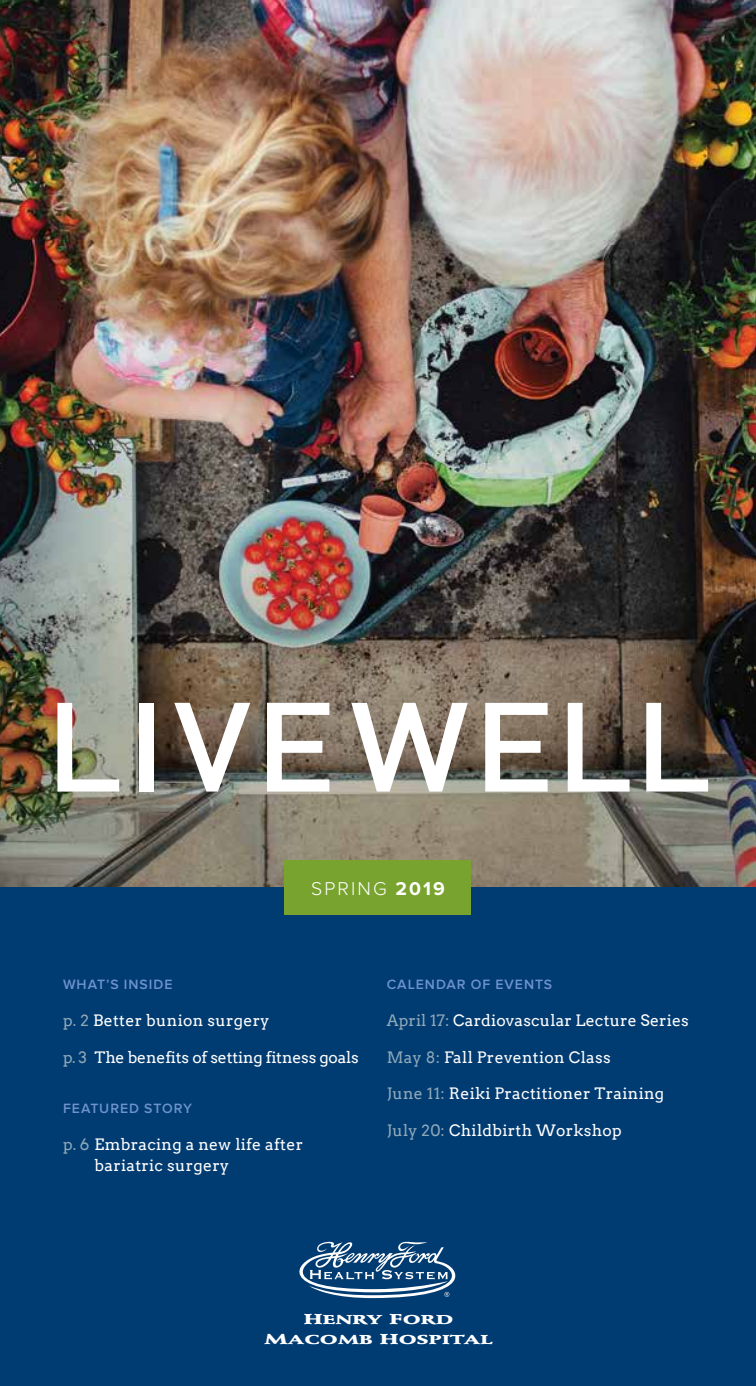
<style>
.page{position:relative;width:756px;height:1386px;background:#fff}
.page>*{position:absolute;margin:0;border:0;box-sizing:border-box;transform-origin:0 0}
.t1{font:300 19.25px "Proxima Nova";letter-spacing:.11em;color:#fff}
.t2{font:15.75px/21px "Arvo";letter-spacing:.02em;color:#fff}
.t3{font:15.75px "Arvo";letter-spacing:-.01em;color:#fff}
.t4{font:600 14px "Proxima Nova";letter-spacing:.07em;color:#6d92cc}
.t5{font:12.78px/19.2px "Stempel Schneidler Black SC900";letter-spacing:.005em;color:#fff;text-align:center;scale:1.56 1}
.s1{font-weight:700}
.s2{color:#90a9b9}
.s3{font-size:14.17px}
</style>
<div class="page">
<img style="left:0;top:0;width:756px;height:888px">
<svg style="left:57px;top:703px;width:62px;height:89px"></svg>
<div style="left:139px;top:703px;width:15px;height:89px;background:#fff"></div>
<svg style="left:174px;top:703px;width:76px;height:89px"></svg>
<svg style="left:267px;top:703px;width:62px;height:89px"></svg>
<svg style="left:351px;top:703px;width:117px;height:89px"></svg>
<svg style="left:485px;top:703px;width:63px;height:89px"></svg>
<svg style="left:568px;top:703px;width:62px;height:89px"></svg>
<svg style="left:646px;top:703px;width:62px;height:89px"></svg>
<div style="left:0;top:888px;width:756px;height:498px;background:#003b71"></div>
<svg style="left:299px;top:1241px;width:157px;height:57px"></svg>
<div style="left:285px;top:861px;width:186px;height:54px;background:#78a32e"></div>
<p class="t1" style="left:311px;top:878px;width:135px">SPRING <span class="s1">2019</span></p>
<p class="t4" style="left:63px;top:976px;width:111px">WHAT’S INSIDE</p>
<p class="t2" style="left:63px;top:1010px;width:208px"><span class="s2">p. 2</span> Better bunion surgery</p>
<p class="t3" style="left:63px;top:1047px;width:297px"><span class="s2">p. 3</span> The benefits of setting fitness goals</p>
<p class="t4" style="left:63px;top:1101px;width:131px">FEATURED STORY</p>
<p class="t2" style="left:94px;top:1134px;width:210px;text-indent:-32px"><span class="s2">p. 6</span> Embracing a new life after bariatric surgery</p>
<p class="t4" style="left:387px;top:976px;width:167px">CALENDAR OF EVENTS</p>
<p class="t2" style="left:387px;top:1010px;width:304px"><span class="s2">April 17:</span> Cardiovascular Lecture Series</p>
<p class="t2" style="left:387px;top:1046px;width:225px"><span class="s2">May 8:</span> Fall Prevention Class</p>
<p class="t2" style="left:387px;top:1083px;width:279px"><span class="s2">June 11:</span> Reiki Practitioner Training</p>
<p class="t2" style="left:387px;top:1120px;width:237px"><span class="s2">July 20:</span> Childbirth Workshop</p>
<p class="t5" style="left:264px;top:1310px;width:148px"><span class="s3">H</span>ENRY <span class="s3">F</span>ORD<br><span class="s3">M</span>ACOMB <span class="s3">H</span>OSPITAL</p>
</div>
